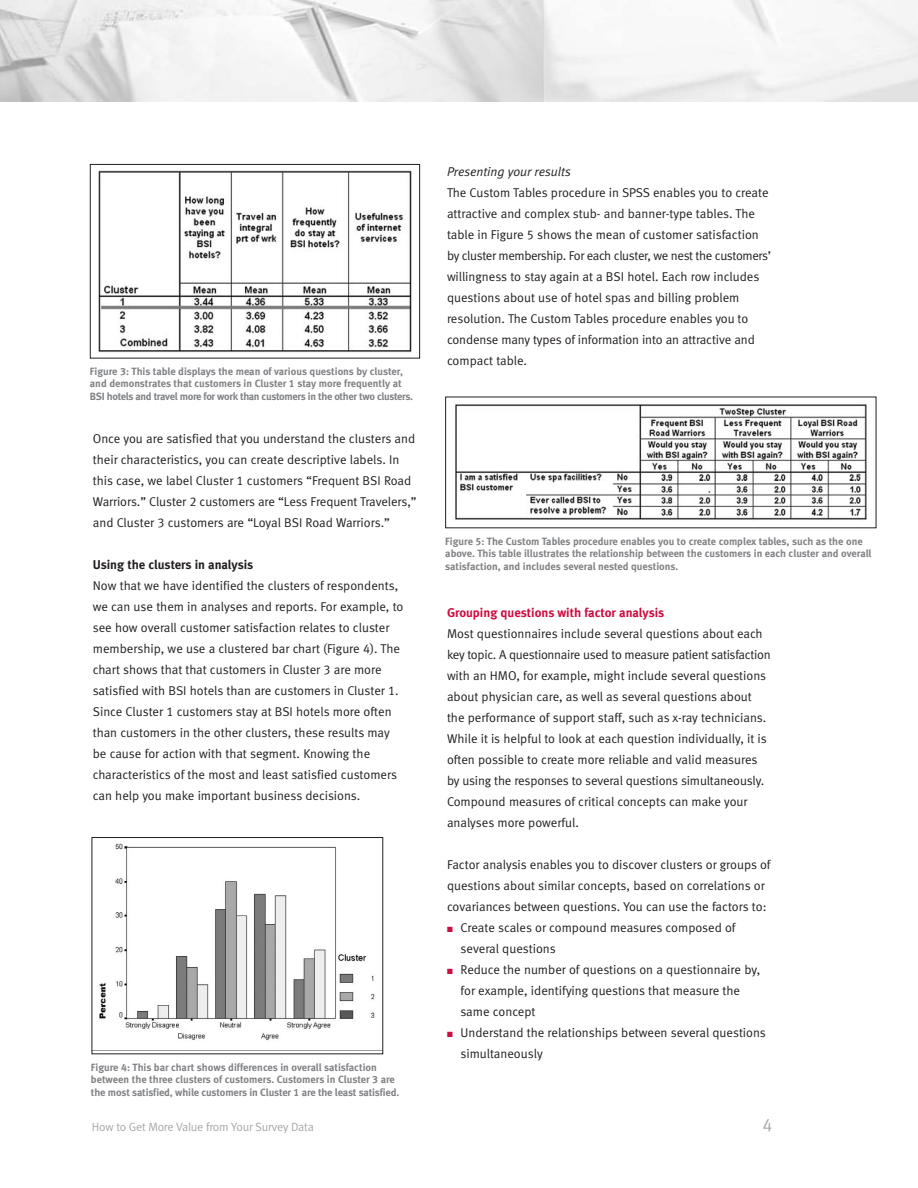
<style>
.page{position:relative;width:918px;height:1188px;background:#fff}
.page>*{position:absolute;margin:0;border:0;box-sizing:border-box;transform-origin:0 0}
.t1{font:18px "Meta Normal LF";color:#a8a9ad}
.t2{font:12.75px/21px "Meta Normal LF";color:#231f20}
.t3{font:12.75px/21px "Meta Normal";color:#231f20}
.t4{font:12.75px "Meta Bold LF";color:#cd0d40}
.t5{font:12.75px "Meta Bold LF";color:#231f20}
.t6{font:italic 12.75px "Meta Normal LF";color:#231f20}
.t7{font:12px "Meta Normal";letter-spacing:-.015em;color:#a8a9ad}
.t8{font:10.5px/12.6px "Meta Bold LF";letter-spacing:-.005em;color:#808285}
.s1{color:#cd0d40}
</style>
<div class="page">
<img style="left:0;top:0;width:918px;height:102px">
<img style="left:93px;top:843px;width:288px;height:208px">
<img style="left:455px;top:404px;width:412px;height:116px">
<img style="left:98px;top:170px;width:314px;height:183px">
<div style="left:90px;top:164px;width:330px;height:195px;border:1px solid #231f20"></div>
<p class="t8" style="left:90px;top:366px;width:325px">Figure 3: This table displays the mean of various questions by cluster, and demonstrates that customers in Cluster 1 stay more frequently at<br>BSI hotels and travel more for work than customers in the other two clusters.</p>
<p class="t2" style="left:93px;top:429px;width:325px">Once you are satisfied that you understand the clusters and their characteristics, you can create descriptive labels. In this case, we label Cluster 1 customers “Frequent BSI Road Warriors.” Cluster 2 customers are “Less Frequent Travelers,” and Cluster 3 customers are “Loyal BSI Road Warriors.”</p>
<p class="t5" style="left:93px;top:560px;width:162px">Using the clusters in analysis</p>
<p class="t2" style="left:93px;top:576px;width:312px">Now that we have identified the clusters of respondents, we can use them in analyses and reports. For example, to see how overall customer satisfaction relates to cluster membership, we use a clustered bar chart (Figure 4). The chart shows that that customers in Cluster 3 are more satisfied with BSI hotels than are customers in Cluster 1.<br>Since Cluster 1 customers stay at BSI hotels more often than customers in the other clusters, these results may be cause for action with that segment. Knowing the characteristics of the most and least satisfied customers can help you make important business decisions.</p>
<p class="t8" style="left:91px;top:1062px;width:310px">Figure 4: This bar chart shows differences in overall satisfaction between the three clusters of customers. Customers in Cluster 3 are the most satisfied, while customers in Cluster 1 are the least satisfied.</p>
<p class="t6" style="left:447px;top:167px;width:125px">Presenting your results</p>
<p class="t2" style="left:447px;top:184px;width:326px">The Custom Tables procedure in SPSS enables you to create attractive and complex stub- and banner-type tables. The table in Figure 5 shows the mean of customer satisfaction by cluster membership. For each cluster, we nest the customers’ willingness to stay again at a BSI hotel. Each row includes questions about use of hotel spas and billing problem resolution. The Custom Tables procedure enables you to condense many types of information into an attractive and compact table.</p>
<p class="t8" style="left:445px;top:536px;width:428px">Figure 5: The Custom Tables procedure enables you to create complex tables, such as the one above. This table illustrates the relationship between the customers in each cluster and overall satisfaction, and includes several nested questions.</p>
<p class="t4" style="left:447px;top:608px;width:219px">Grouping questions with factor analysis</p>
<p class="t2" style="left:447px;top:625px;width:325px">Most questionnaires include several questions about each key topic. A questionnaire used to measure patient satisfaction with an HMO, for example, might include several questions about physician care, as well as several questions about the performance of support staff, such as x-ray technicians.<br>While it is helpful to look at each question individually, it is often possible to create more reliable and valid measures by using the responses to several questions simultaneously.<br>Compound measures of critical concepts can make your analyses more powerful.</p>
<p class="t2" style="left:447px;top:856px;width:325px">Factor analysis enables you to discover clusters or groups of questions about similar concepts, based on correlations or covariances between questions. You can use the factors to:</p>
<p class="t3" style="left:461px;top:919px;width:277px;text-indent:-14px"><span class="s1">■</span> Create scales or compound measures composed of several questions</p>
<p class="t3" style="left:460px;top:961px;width:301px;text-indent:-14px"><span class="s1">■</span> Reduce the number of questions on a questionnaire by, for example, identifying questions that measure the same concept</p>
<p class="t3" style="left:460px;top:1024px;width:307px;text-indent:-14px"><span class="s1">■</span> Understand the relationships between several questions simultaneously</p>
<p class="t7" style="left:92px;top:1122px;width:223px">How to Get More Value from Your Survey Data</p>
<h1 class="t1" style="left:763px;top:1118px;width:12px">4</h1>
</div>
